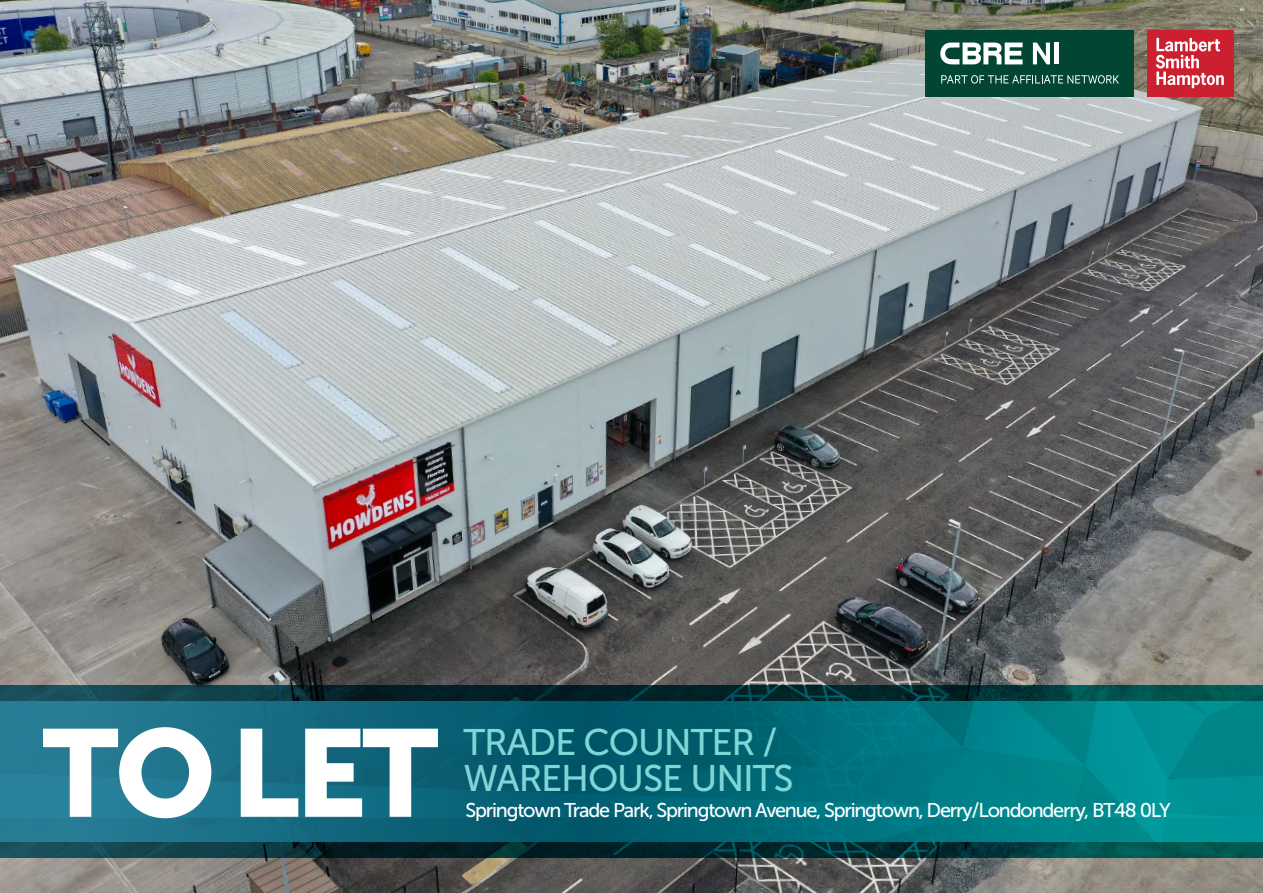
<style>
.page{position:relative;width:1263px;height:893px;background:#fff}
.page>*{position:absolute;margin:0;border:0;box-sizing:border-box;transform-origin:0 0}
.t1{font:123.3px "Museo Sans 900";color:#fff}
.t2{font:36.9px/35.5px "Museo Sans 500";letter-spacing:-.03em;color:#80d6d7}
.t3{font:19.95px "Museo Sans 500";letter-spacing:-.06em;color:#fff}
</style>
<div class="page">
<img style="left:0;top:0;width:1263px;height:893px">
<img style="left:0;top:685px;width:1263px;height:173px">
<div style="left:1147px;top:30px;width:86px;height:66px;background:#cc2030"></div>
<svg style="left:1156px;top:38px;width:68px;height:50px"></svg>
<div style="left:925px;top:30px;width:209px;height:66px;background:#024532"></div>
<svg style="left:1033px;top:43px;width:17px;height:21px"></svg>
<hr style="left:1054px;top:43px;width:4px;height:21px;background:#fff">
<svg style="left:940px;top:43px;width:82px;height:21px"></svg>
<svg style="left:941px;top:75px;width:178px;height:9px"></svg>
<h1 class="t1" style="left:43px;top:704px;width:397px">TO LET</h1>
<h2 class="t2" style="left:463px;top:725px;width:332px">TRADE COUNTER /<br>WAREHOUSE UNITS</h2>
<p class="t3" style="left:466px;top:799px;width:707px">Springtown Trade Park, Springtown Avenue, Springtown, Derry/Londonderry, BT48 0LY</p>
</div>
